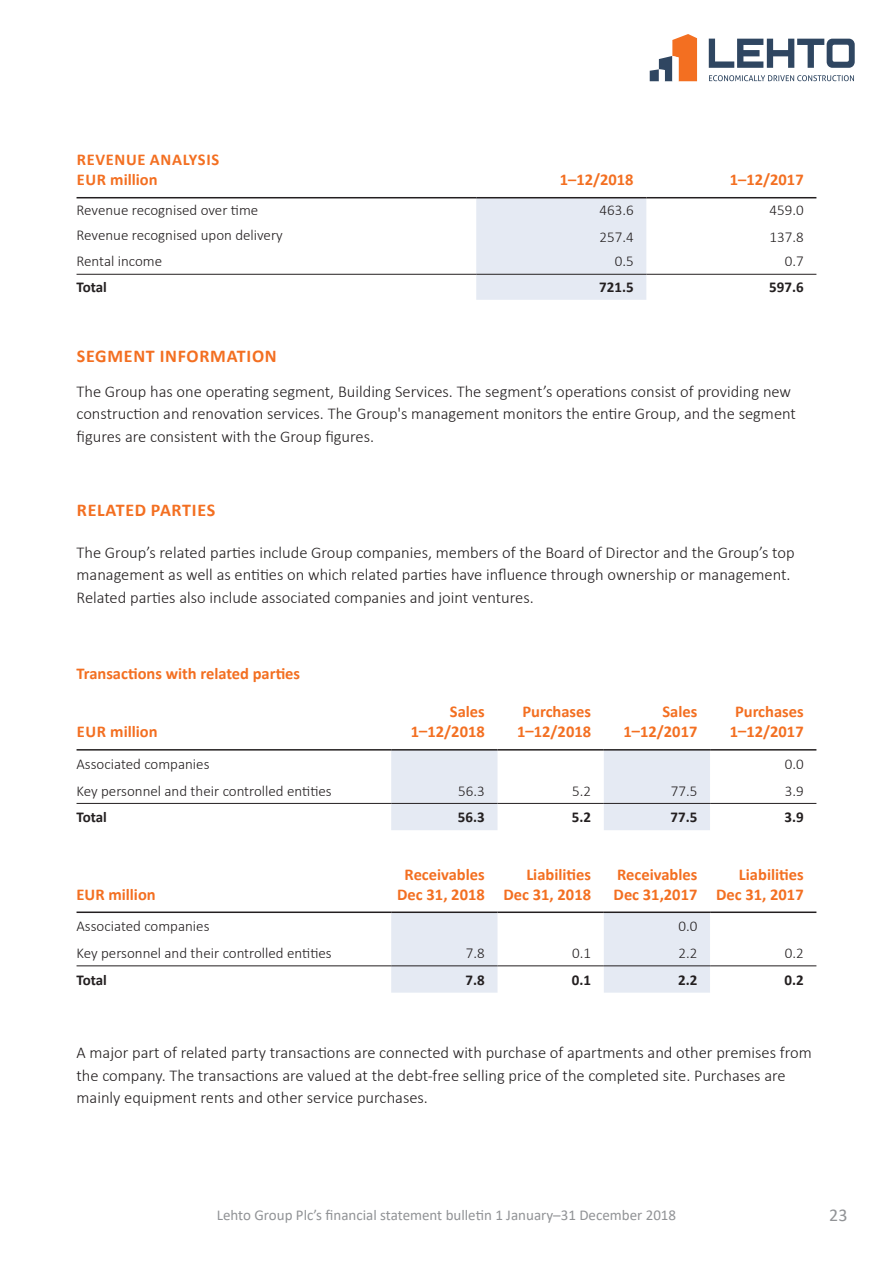
<style>
.page{position:relative;width:893px;height:1263px;background:#fff}
.page>*{position:absolute;margin:0;border:0;box-sizing:border-box;transform-origin:0 0}
.t1{font:700 18px "Calibri";letter-spacing:.04em;color:#f36f21}
.t2{font:18px "Calibri";color:#919396}
.t3{font:300 16.5px/22.5px "Calibri";color:#231f20}
.t4{font:700 16.5px/19.8px "Calibri";color:#f36f21;text-align:right}
.t5{font:700 16.5px/19.8px "Calibri";letter-spacing:.04em;color:#f36f21}
.t6{font:300 15px "Calibri";color:#231f20}
.t7{font:15px "Calibri";color:#919396}
.t8{font:700 15px "Calibri";color:#231f20}
</style>
<div class="page">
<svg style="left:709px;top:39px;width:146px;height:29px"></svg>
<svg style="left:650px;top:34px;width:47px;height:47px"></svg>
<svg style="left:709px;top:75px;width:145px;height:6px"></svg>
<svg style="left:77px;top:750px;width:527px;height:80px"></svg>
<svg style="left:391px;top:750px;width:106px;height:243px"></svg>
<svg style="left:604px;top:750px;width:212px;height:243px"></svg>
<hr style="left:77px;top:803px;width:314px;height:1px;background:#231f20">
<hr style="left:391px;top:803px;width:106px;height:1px;background:#231f20">
<hr style="left:497px;top:803px;width:107px;height:1px;background:#231f20">
<hr style="left:604px;top:803px;width:106px;height:1px;background:#231f20">
<hr style="left:710px;top:803px;width:106px;height:1px;background:#231f20">
<hr style="left:77px;top:965px;width:314px;height:1px;background:#231f20">
<hr style="left:391px;top:965px;width:106px;height:1px;background:#231f20">
<hr style="left:497px;top:965px;width:107px;height:1px;background:#231f20">
<hr style="left:604px;top:965px;width:106px;height:1px;background:#231f20">
<hr style="left:710px;top:965px;width:106px;height:1px;background:#231f20">
<hr style="left:77px;top:749px;width:314px;height:1px;background:#231f20">
<hr style="left:391px;top:749px;width:106px;height:1px;background:#231f20">
<hr style="left:497px;top:749px;width:107px;height:1px;background:#231f20">
<hr style="left:604px;top:749px;width:106px;height:1px;background:#231f20">
<hr style="left:710px;top:749px;width:106px;height:1px;background:#231f20">
<hr style="left:77px;top:911px;width:314px;height:2px;background:#231f20">
<hr style="left:391px;top:911px;width:106px;height:2px;background:#231f20">
<hr style="left:497px;top:911px;width:107px;height:2px;background:#231f20">
<hr style="left:604px;top:911px;width:106px;height:2px;background:#231f20">
<hr style="left:710px;top:911px;width:106px;height:2px;background:#231f20">
<svg style="left:77px;top:198px;width:739px;height:102px"></svg>
<hr style="left:77px;top:274px;width:399px;height:1px;background:#231f20">
<hr style="left:476px;top:274px;width:170px;height:1px;background:#231f20">
<hr style="left:646px;top:274px;width:170px;height:1px;background:#231f20">
<hr style="left:77px;top:197px;width:399px;height:1px;background:#231f20">
<hr style="left:476px;top:197px;width:170px;height:1px;background:#231f20">
<hr style="left:646px;top:197px;width:170px;height:1px;background:#231f20">
<p class="t5" style="left:77px;top:151px;width:144px">REVENUE ANALYSIS<br>EUR million</p>
<p class="t4" style="left:560px;top:171px;width:75px">1–12/2018</p>
<p class="t4" style="left:730px;top:171px;width:75px">1–12/2017</p>
<p class="t6" style="left:77px;top:201px;width:183px">Revenue recognised over time</p>
<p class="t6" style="left:599px;top:201px;width:36px">463.6</p>
<p class="t6" style="left:770px;top:201px;width:36px">459.0</p>
<p class="t6" style="left:77px;top:226px;width:208px">Revenue recognised upon delivery</p>
<p class="t6" style="left:599px;top:227px;width:36px">257.4</p>
<p class="t6" style="left:770px;top:227px;width:36px">137.8</p>
<p class="t6" style="left:77px;top:252px;width:87px">Rental income</p>
<p class="t6" style="left:615px;top:252px;width:20px">0.5</p>
<p class="t6" style="left:785px;top:252px;width:20px">0.7</p>
<p class="t8" style="left:77px;top:281px;width:32px">Total</p>
<p class="t8" style="left:599px;top:281px;width:36px">721.5</p>
<p class="t8" style="left:769px;top:281px;width:36px">597.6</p>
<p class="t1" style="left:77px;top:349px;width:201px">SEGMENT INFORMATION</p>
<p class="t3" style="left:77px;top:380px;width:721px">The Group has one operating segment, Building Services. The segment’s operations consist of providing new construction and renovation services. The Group's management monitors the entire Group, and the segment figures are consistent with the Group figures.</p>
<p class="t1" style="left:77px;top:503px;width:140px">RELATED PARTIES</p>
<p class="t3" style="left:77px;top:541px;width:720px">The Group’s related parties include Group companies, members of the Board of Director and the Group’s top management as well as entities on which related parties have influence through ownership or management.<br>Related parties also include associated companies and joint ventures.</p>
<p class="t4" style="left:77px;top:664px;width:225px">Transactions with related parties</p>
<p class="t4" style="left:77px;top:723px;width:82px">EUR million</p>
<p class="t4" style="left:411px;top:703px;width:75px">Sales<br>1–12/2018</p>
<p class="t4" style="left:517px;top:703px;width:75px;text-align:center">Purchases<br>1–12/2018</p>
<p class="t4" style="left:623px;top:703px;width:75px">Sales<br>1–12/2017</p>
<p class="t4" style="left:730px;top:703px;width:75px;text-align:center">Purchases<br>1–12/2017</p>
<p class="t6" style="left:77px;top:754px;width:134px">Associated companies</p>
<p class="t6" style="left:785px;top:754px;width:20px">0.0</p>
<p class="t6" style="left:77px;top:781px;width:257px">Key personnel and their controlled entities</p>
<p class="t6" style="left:458px;top:781px;width:28px">56.3</p>
<p class="t6" style="left:572px;top:781px;width:20px">5.2</p>
<p class="t6" style="left:671px;top:781px;width:28px">77.5</p>
<p class="t6" style="left:785px;top:781px;width:20px">3.9</p>
<p class="t8" style="left:77px;top:811px;width:32px">Total</p>
<p class="t8" style="left:458px;top:811px;width:28px">56.3</p>
<p class="t8" style="left:572px;top:811px;width:21px">5.2</p>
<p class="t8" style="left:671px;top:811px;width:28px">77.5</p>
<p class="t8" style="left:784px;top:811px;width:21px">3.9</p>
<p class="t4" style="left:77px;top:884px;width:81px">EUR million</p>
<p class="t4" style="left:397px;top:864px;width:89px;text-align:center">Receivables<br>Dec 31, 2018</p>
<p class="t4" style="left:504px;top:864px;width:89px">Liabilities<br>Dec 31, 2018</p>
<p class="t4" style="left:614px;top:864px;width:85px;text-align:left">Receivables<br>Dec 31,2017</p>
<p class="t4" style="left:716px;top:864px;width:89px">Liabilities<br>Dec 31, 2017</p>
<p class="t6" style="left:77px;top:917px;width:134px">Associated companies</p>
<p class="t6" style="left:678px;top:917px;width:20px">0.0</p>
<p class="t6" style="left:77px;top:944px;width:257px">Key personnel and their controlled entities</p>
<p class="t6" style="left:466px;top:944px;width:20px">7.8</p>
<p class="t6" style="left:572px;top:944px;width:20px">0.1</p>
<p class="t6" style="left:678px;top:944px;width:20px">2.2</p>
<p class="t6" style="left:785px;top:944px;width:20px">0.2</p>
<p class="t8" style="left:77px;top:974px;width:32px">Total</p>
<p class="t8" style="left:466px;top:974px;width:21px">7.8</p>
<p class="t8" style="left:572px;top:974px;width:21px">0.1</p>
<p class="t8" style="left:678px;top:974px;width:21px">2.2</p>
<p class="t8" style="left:784px;top:974px;width:21px">0.2</p>
<p class="t3" style="left:77px;top:1041px;width:737px">A major part of related party transactions are connected with purchase of apartments and other premises from the company. The transactions are valued at the debt-free selling price of the completed site. Purchases are mainly equipment rents and other service purchases.</p>
<p class="t7" style="left:217px;top:1205px;width:461px">Lehto Group Plc’s financial statement bulletin 1 January–31 December 2018</p>
<p class="t2" style="left:829px;top:1208px;width:20px">23</p>
</div>
